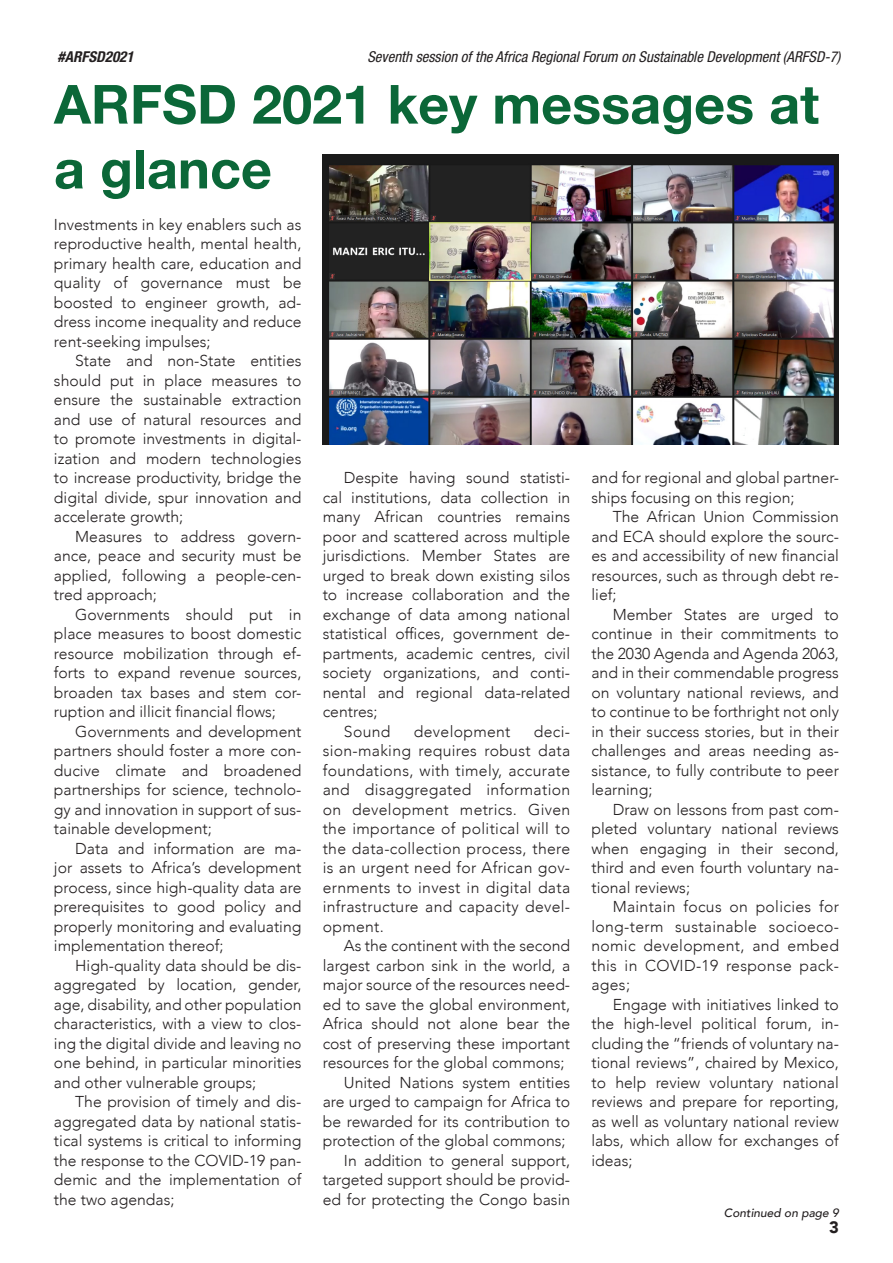
<style>
.page{position:relative;width:893px;height:1263px;background:#fff}
.page>*{position:absolute;margin:0;border:0;box-sizing:border-box;transform-origin:0 0}
._04_MainHead{font:700 54px/64.8px "Helvetica Neue LT Std";color:#0b6738}
.t1{font:900 16.5px "Avenir";color:#231f20}
._01_BodyText{font:300 15.75px/19.5px "Avenir";color:#231f20;text-align:justify}
._01_Body-firstpara{font:300 15.75px/19.5px "Avenir";color:#231f20;text-align:justify}
._01_BodyText-2{font:300 15.75px "Avenir";letter-spacing:.02em;color:#231f20}
.t2{font:italic condensed 15px "Helvetica Neue LT Std";color:#231f20}
.t3{font:italic 700 condensed 15px "Helvetica Neue LT Std";color:#231f20}
._09_Continued_to_pag{font:italic 500 12px "Avenir";color:#231f20}
</style>
<div class="page">
<img style="left:323px;top:154px;width:516px;height:290px">
<p class="t3" style="left:58px;top:47px;width:78px">#ARFSD2021</p>
<p class="t2" style="left:367px;top:48px;width:475px">Seventh session of the Africa Regional Forum on Sustainable Development (ARFSD-7)</p>
<p class="_04_MainHead" style="left:54px;top:71px;width:767px">ARFSD 2021 key messages at a glance</p>
<p class="_01_Body-firstpara" style="left:54px;top:214px;width:249px">Investments in key enablers such as reproductive health, mental health, primary health care, education and quality of governance must be boosted to engineer growth, ad&shy;dress income inequality and reduce rent-seeking impulses;</p>
<p class="_01_BodyText" style="left:54px;top:351px;width:249px;text-indent:21px">State and non-State entities should put in place measures to ensure the sustainable extraction and use of natural resources and to promote investments in digital&shy;ization and modern technologies to increase productivity, bridge the digital divide, spur innovation and accelerate growth;</p>
<p class="_01_BodyText" style="left:54px;top:526px;width:249px;text-indent:21px">Measures to address govern&shy;ance, peace and security must be applied, following a people-cen&shy;tred approach;</p>
<p class="_01_BodyText" style="left:54px;top:604px;width:249px;text-indent:21px">Governments should put in place measures to boost domestic resource mobilization through ef&shy;forts to expand revenue sources, broaden tax bases and stem cor&shy;ruption and illicit financial flows;</p>
<p class="_01_BodyText" style="left:54px;top:721px;width:249px;text-indent:21px">Governments and development partners should foster a more con&shy;ducive climate and broadened partnerships for science, technolo&shy;gy and innovation in support of sus&shy;tainable development;</p>
<p class="_01_BodyText" style="left:54px;top:838px;width:249px;text-indent:21px">Data and information are ma&shy;jor assets to Africa’s development process, since high-quality data are prerequisites to good policy and properly monitoring and evaluating implementation thereof;</p>
<p class="_01_BodyText" style="left:54px;top:955px;width:249px;text-indent:21px">High-quality data should be dis&shy;aggregated by location, gender, age, disability, and other population characteristics, with a view to clos&shy;ing the digital divide and leaving no one behind, in particular minorities and other vulnerable groups;</p>
<p class="_01_BodyText" style="left:54px;top:1092px;width:249px;text-indent:21px">The provision of timely and dis&shy;aggregated data by national statis&shy;tical systems is critical to informing the response to the COVID-19 pan&shy;demic and the implementation of the two agendas;</p>
<p class="_01_BodyText" style="left:591px;top:468px;width:249px">and for regional and global partner&shy;ships focusing on this region;</p>
<p class="_01_BodyText" style="left:591px;top:507px;width:249px;text-indent:21px">The African Union Commission and ECA should explore the sourc&shy;es and accessibility of new financial resources, such as through debt re&shy;lief;</p>
<p class="_01_BodyText" style="left:591px;top:604px;width:249px;text-indent:21px">Member States are urged to continue in their commitments to the 2030 Agenda and Agenda 2063, and in their commendable progress on voluntary national reviews, and to continue to be forthright not only in their success stories, but in their challenges and areas needing as&shy;sistance, to fully contribute to peer learning;</p>
<p class="_01_BodyText" style="left:591px;top:799px;width:249px;text-indent:21px">Draw on lessons from past com&shy;pleted voluntary national reviews when engaging in their second, third and even fourth voluntary na&shy;tional reviews;</p>
<p class="_01_BodyText" style="left:591px;top:897px;width:249px;text-indent:21px">Maintain focus on policies for long-term sustainable socioeco&shy;nomic development, and embed this in COVID-19 response pack&shy;ages;</p>
<p class="_01_BodyText" style="left:591px;top:994px;width:249px;text-indent:21px">Engage with initiatives linked to the high-level political forum, in&shy;cluding the “friends of voluntary na&shy;tional reviews”, chaired by Mexico, to help review voluntary national reviews and prepare for reporting, as well as voluntary national review labs, which allow for exchanges of ideas;</p>
<p class="_09_Continued_to_pag" style="left:724px;top:1205px;width:116px">Continued on page 9</p>
<p class="_01_BodyText" style="left:323px;top:468px;width:249px;text-indent:21px">Despite having sound statisti&shy;cal institutions, data collection in many African countries remains poor and scattered across multiple jurisdictions. Member States are urged to break down existing silos to increase collaboration and the exchange of data among national statistical offices, government de&shy;partments, academic centres, civil society organizations, and conti&shy;nental and regional data-related centres;</p>
<p class="_01_BodyText" style="left:344px;top:721px;width:48px">Sound</p>
<p class="_01_BodyText-2" style="left:414px;top:722px;width:98px">development</p>
<p class="_01_BodyText" style="left:323px;top:721px;width:249px;text-indent:211px">deci&shy;sion-making requires robust data foundations, with timely, accurate and disaggregated information on development metrics. Given the importance of political will to the data-collection process, there is an urgent need for African gov&shy;ernments to invest in digital data infrastructure and capacity devel&shy;opment.</p>
<p class="_01_BodyText" style="left:323px;top:936px;width:249px;text-indent:21px">As the continent with the second largest carbon sink in the world, a major source of the resources need&shy;ed to save the global environment, Africa should not alone bear the cost of preserving these important resources for the global commons;</p>
<p class="_01_BodyText" style="left:323px;top:1072px;width:249px;text-indent:21px">United Nations system entities are urged to campaign for Africa to be rewarded for its contribution to protection of the global commons;</p>
<p class="_01_BodyText" style="left:323px;top:1150px;width:249px;text-indent:21px">In addition to general support, targeted support should be provid&shy;ed for protecting the Congo basin</p>
<p class="t1" style="left:829px;top:1213px;width:11px">3</p>
</div>
